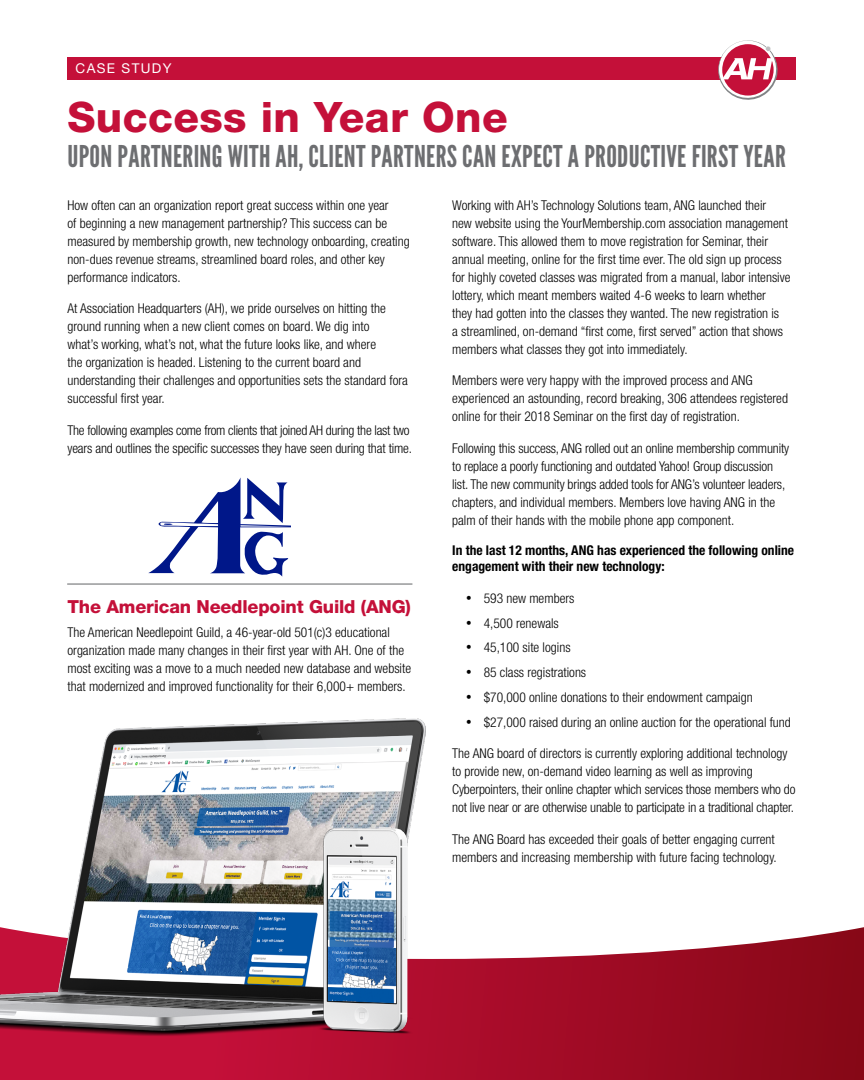
<style>
.page{position:relative;width:864px;height:1080px;background:#fff}
.page>*{position:absolute;margin:0;border:0;box-sizing:border-box;transform-origin:0 0}
.t1{font:800 42px "Helvetica Neue LT Pro";letter-spacing:.01em;color:#c41039}
.t2{font:30px "League Gothic";letter-spacing:.01em;color:#6d6e71}
.t3{font:800 18px "Helvetica Neue LT Pro";letter-spacing:-.01em;color:#c41039}
.t4{font:300 condensed 13.5px/18px "Helvetica Neue LT Pro";color:#000}
.t5{font:700 condensed 13.5px/16.5px "Helvetica Neue LT Pro";color:#000}
.t6{font:13.5px "Helvetica Neue LT Pro";letter-spacing:.1em;color:#fff}
</style>
<div class="page">
<div style="left:68px;top:57px;width:728px;height:23px;background:#c41039"></div>
<svg style="left:718px;top:40px;width:60px;height:60px"></svg>
<svg style="left:0;top:927px;width:864px;height:153px;background:#ad273f"></svg>
<svg style="left:148px;top:477px;width:142px;height:100px"></svg>
<hr style="left:68px;top:584px;width:344px;height:1px;background:#636466">
<img style="left:0;top:718px;width:426px;height:318px">
<img style="left:303px;top:827px;width:110px;height:206px">
<p class="t6" style="left:76px;top:60px;width:97px">CASE STUDY</p>
<h1 class="t1" style="left:68px;top:92px;width:442px">Success in Year One</h1>
<h2 class="t2" style="left:68px;top:138px;width:720px">UPON PARTNERING WITH AH, CLIENT PARTNERS CAN EXPECT A PRODUCTIVE FIRST YEAR</h2>
<p class="t4" style="left:68px;top:196px;width:344px">How often can an organization report great success within one year<br>of beginning a new management partnership? This success can be measured by membership growth, new technology onboarding, creating non-dues revenue streams, streamlined board roles, and other key performance indicators.</p>
<p class="t4" style="left:68px;top:300px;width:342px">At Association Headquarters (AH), we pride ourselves on hitting the ground running when a new client comes on board. We dig into<br>what’s working, what’s not, what the future looks like, and where<br>the organization is headed. Listening to the current board and understanding their challenges and opportunities sets the standard fora successful first year.</p>
<p class="t4" style="left:68px;top:421px;width:346px">The following examples come from clients that joined AH during the last two years and outlines the specific successes they have seen during that time.</p>
<p class="t4" style="left:452px;top:196px;width:340px">Working with AH’s Technology Solutions team, ANG launched their<br>new website using the YourMembership.com association management software. This allowed them to move registration for Seminar, their annual meeting, online for the first time ever. The old sign up process for highly coveted classes was migrated from a manual, labor intensive lottery, which meant members waited 4-6 weeks to learn whether<br>they had gotten into the classes they wanted. The new registration is<br>a streamlined, on-demand “first come, first served” action that shows members what classes they got into immediately.</p>
<p class="t4" style="left:452px;top:372px;width:337px">Members were very happy with the improved process and ANG experienced an astounding, record breaking, 306 attendees registered online for their 2018 Seminar on the first day of registration.</p>
<p class="t4" style="left:452px;top:439px;width:339px">Following this success, ANG rolled out an online membership community to replace a poorly functioning and outdated Yahoo! Group discussion list. The new community brings added tools for ANG’s volunteer leaders, chapters, and individual members. Members love having ANG in the palm of their hands with the mobile phone app component.</p>
<p class="t5" style="left:452px;top:542px;width:343px">In the last 12 months, ANG has experienced the following online engagement with their new technology:</p>
<p class="t4" style="left:466px;top:589px;width:110px">• 593 new members</p>
<p class="t4" style="left:466px;top:614px;width:95px">• 4,500 renewals</p>
<p class="t4" style="left:466px;top:638px;width:106px">• 45,100 site logins</p>
<p class="t4" style="left:466px;top:663px;width:122px">• 85 class registrations</p>
<p class="t4" style="left:466px;top:688px;width:288px">• $70,000 online donations to their endowment campaign</p>
<p class="t4" style="left:466px;top:713px;width:327px">• $27,000 raised during an online auction for the operational fund</p>
<p class="t4" style="left:452px;top:744px;width:345px">The ANG board of directors is currently exploring additional technology to provide new, on-demand video learning as well as improving Cyberpointers, their online chapter which services those members who do not live near or are otherwise unable to participate in a traditional chapter.</p>
<p class="t4" style="left:452px;top:830px;width:326px">The ANG Board has exceeded their goals of better engaging current members and increasing membership with future facing technology.</p>
<h3 class="t3" style="left:68px;top:596px;width:345px">The American Needlepoint Guild (ANG)</h3>
<p class="t4" style="left:68px;top:624px;width:345px">The American Needlepoint Guild, a 46-year-old 501(c)3 educational organization made many changes in their first year with AH. One of the most exciting was a move to a much needed new database and website that modernized and improved functionality for their 6,000+ members.</p>
</div>
